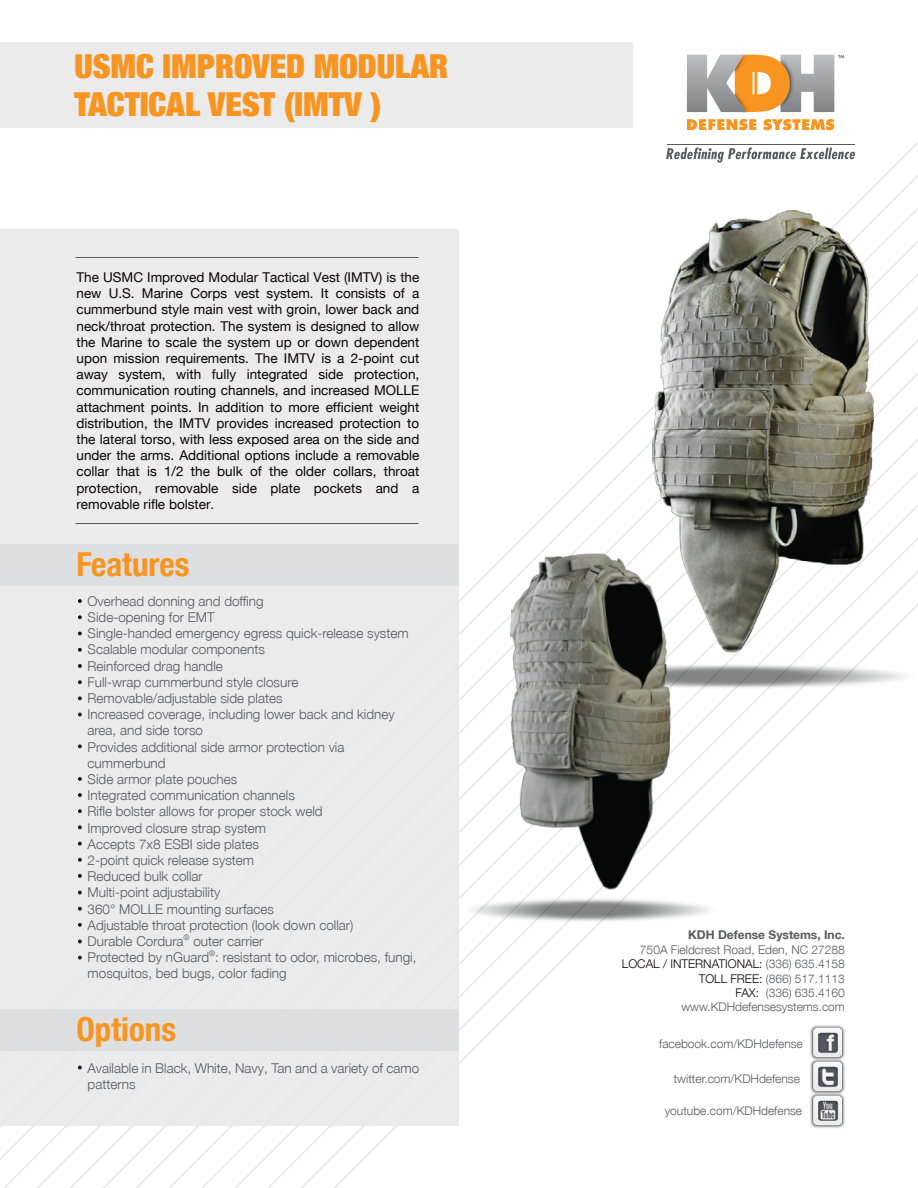
<style>
.page{position:relative;width:918px;height:1188px;background:#fff}
.page>*{position:absolute;margin:0;border:0;box-sizing:border-box;transform-origin:0 0}
.t1{font:900 condensed 33px/37.5px "Helvetica Neue LT Pro";color:#f89420}
.t2{font:700 condensed 33px "Helvetica Neue LT Pro";color:#f89420}
.t3{font:300 13.5px/16.2px "Helvetica Neue LT Pro";color:#58595b}
.t4{font:13.5px/16.2px "Helvetica Neue LT Pro";color:#0a0204;text-align:justify}
.t5{font:300 12px/14.4px "Helvetica Neue LT Pro";color:#58595b;text-align:right}
.t6{font:700 12px "Helvetica Neue LT Pro";color:#58595b}
.s1{color:#0a0204}
</style>
<div class="page">
<svg style="left:333px;top:603px;width:585px;height:585px"></svg>
<div style="left:0;top:230px;width:459px;height:896px;background:#e6e7e8"></div>
<div style="left:0;top:544px;width:459px;height:42px;background:#dedfe0"></div>
<div style="left:0;top:1009px;width:459px;height:42px;background:#dedfe0"></div>
<svg style="left:687px;top:119px;width:70px;height:11px"></svg>
<svg style="left:763px;top:119px;width:71px;height:11px"></svg>
<svg style="left:687px;top:55px;width:157px;height:57px"></svg>
<svg style="left:666px;top:147px;width:189px;height:16px"></svg>
<hr style="left:667px;top:145px;width:187px;height:1px;background:#58595b">
<img style="left:809px;top:1061px;width:38px;height:31px">
<img style="left:811px;top:1061px;width:34px;height:31px">
<img style="left:809px;top:1092px;width:38px;height:37px">
<img style="left:809px;top:1024px;width:38px;height:37px">
<svg style="left:78px;top:599px;width:4px;height:4px"></svg>
<svg style="left:78px;top:615px;width:4px;height:4px"></svg>
<svg style="left:78px;top:632px;width:4px;height:3px"></svg>
<svg style="left:78px;top:648px;width:4px;height:4px"></svg>
<svg style="left:78px;top:664px;width:4px;height:4px"></svg>
<svg style="left:78px;top:680px;width:4px;height:4px"></svg>
<svg style="left:78px;top:696px;width:4px;height:4px"></svg>
<svg style="left:78px;top:713px;width:4px;height:3px"></svg>
<svg style="left:78px;top:777px;width:4px;height:4px"></svg>
<svg style="left:78px;top:793px;width:4px;height:4px"></svg>
<svg style="left:78px;top:809px;width:4px;height:4px"></svg>
<svg style="left:78px;top:825px;width:4px;height:4px"></svg>
<svg style="left:78px;top:842px;width:4px;height:4px"></svg>
<svg style="left:78px;top:858px;width:4px;height:4px"></svg>
<svg style="left:78px;top:874px;width:4px;height:4px"></svg>
<svg style="left:78px;top:891px;width:4px;height:3px"></svg>
<svg style="left:78px;top:907px;width:4px;height:4px"></svg>
<svg style="left:78px;top:923px;width:4px;height:4px"></svg>
<svg style="left:78px;top:940px;width:4px;height:3px"></svg>
<svg style="left:78px;top:956px;width:4px;height:4px"></svg>
<svg style="left:78px;top:744px;width:4px;height:4px"></svg>
<svg style="left:78px;top:1066px;width:4px;height:3px"></svg>
<hr style="left:75px;top:257px;width:343px;height:1px;background:#58595b">
<hr style="left:75px;top:523px;width:343px;height:1px;background:#58595b">
<img style="left:676px;top:663px;width:241px;height:26px">
<img style="left:464px;top:896px;width:253px;height:27px">
<div style="left:0;top:42px;width:633px;height:86px;background:#e6e7e8"></div>
<img style="left:652px;top:210px;width:221px;height:443px">
<img style="left:502px;top:551px;width:174px;height:340px">
<h1 class="t1" style="left:75px;top:47px;width:375px">USMC IMPROVED MODULAR<br>TACTICAL VEST (IMTV )</h1>
<p class="t4" style="left:76px;top:269px;width:344px">The USMC Improved Modular Tactical Vest (IMTV) is the new U.S. Marine Corps vest system. It consists of a cummerbund style main vest with groin, lower back and neck/throat protection. The system is designed to allow the Marine to scale the system up or down dependent upon mission requirements. The IMTV is a 2-point cut away system, with fully integrated side protection, communication routing channels, and increased MOLLE attachment points. In addition to more efficient weight distribution, the IMTV provides increased protection to the lateral torso, with less exposed area on the side and under the arms. Additional options include a removable collar that is 1/2 the bulk of the older collars, throat protection, removable side plate pockets and a removable rifle bolster.</p>
<h1 class="t2" style="left:76px;top:546px;width:114px">Features</h1>
<p class="t3" style="left:88px;top:593px;width:330px">Overhead donning and doffing<br>Side-opening for EMT<br>Single-handed emergency egress quick-release system Scalable modular components<br>Reinforced drag handle<br>Full-wrap cummerbund style closure Removable/adjustable side plates<br>Increased coverage, including lower back and kidney area, and side torso<br>Provides additional side armor protection via cummerbund<br>Side armor plate pouches<br>Integrated communication channels<br>Rifle bolster allows for proper stock weld<br>Improved closure strap system<br>Accepts 7x8 ESBI side plates<br>2-point quick release system<br>Reduced bulk collar<br>Multi-point adjustability<br>360° MOLLE mounting surfaces<br>Adjustable throat protection (look down collar)<br>Durable Cordura<sup>®</sup> outer carrier<br>Protected by nGuard<sup>®</sup>: resistant to odor, microbes, fungi, mosquitos, bed bugs, color fading</p>
<h1 class="t2" style="left:76px;top:1010px;width:101px">Options</h1>
<p class="t3" style="left:88px;top:1059px;width:333px">Available in Black, White, Navy, Tan and a variety of camo patterns</p>
<p class="t6" style="left:688px;top:928px;width:158px">KDH Defense Systems, Inc.</p>
<p class="t5" style="left:622px;top:942px;width:225px">750A Fieldcrest Road, Eden, NC 27288<br><span class="s1">LOCAL / INTERNATIONAL:</span> (336) 635.4158<br><span class="s1">TOLL FREE:</span> (866) 517.1113<br><span class="s1">FAX:</span> (336) 635.4160 www.KDHdefensesystems.com</p>
<p class="t5" style="left:659px;top:1037px;width:145px">facebook.com/KDHdefense</p>
<p class="t5" style="left:674px;top:1071px;width:128px">twitter.com/KDHdefense</p>
<p class="t5" style="left:665px;top:1103px;width:139px">youtube.com/KDHdefense</p>
</div>
